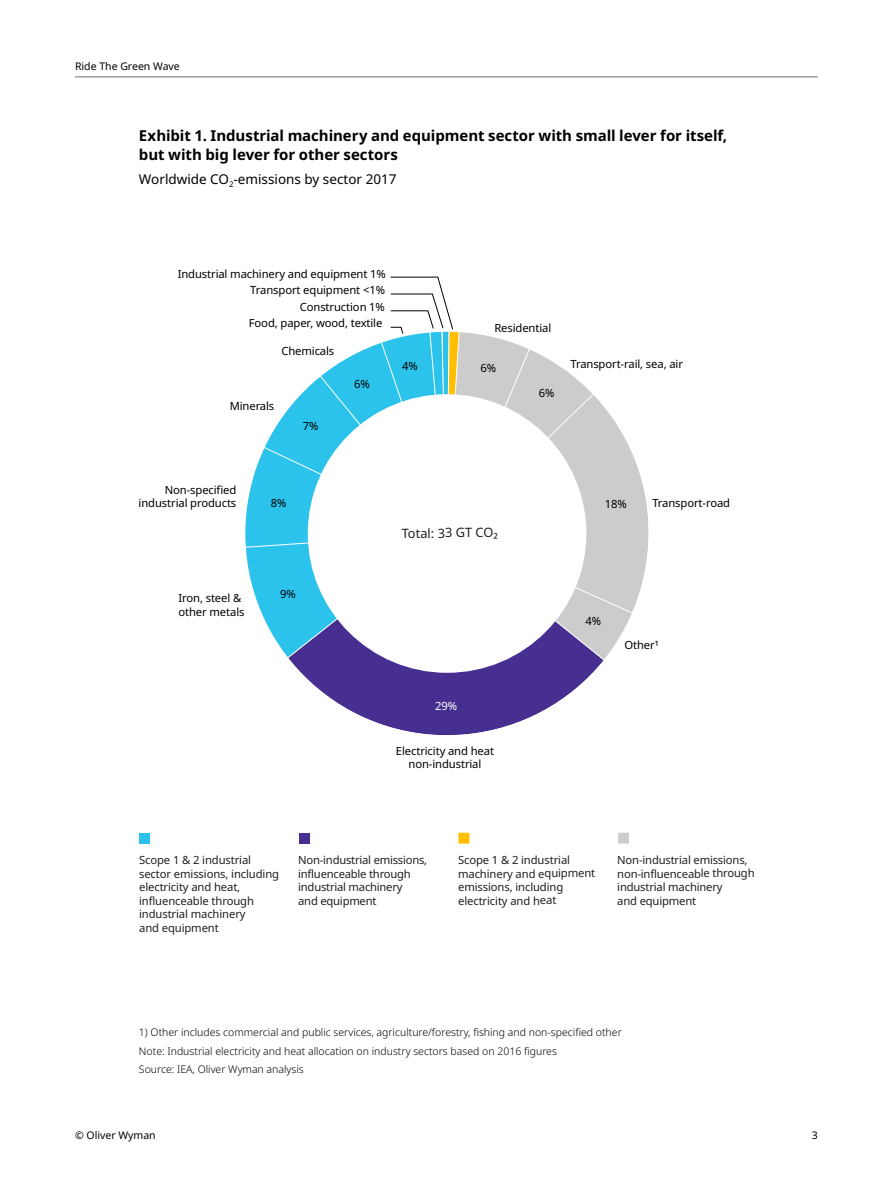
<style>
.page{position:relative;width:893px;height:1188px;background:#fff}
.page>*{position:absolute;margin:0;border:0;box-sizing:border-box;transform-origin:0 0}
.t1{font:700 15px/19.5px "Noto Sans";letter-spacing:-.005em;color:#000}
.t2{font:13.5px "Noto Sans";color:#000}
.t3{font:12.9px "Noto Sans";color:#231f20}
.t4{font:11.25px/13.5px "Noto Sans";letter-spacing:-.01em;color:#231f20}
.t5{font:11.25px/13.5px "Noto Sans";letter-spacing:-.01em;color:#000;text-align:center}
.t6{font:11.25px "Noto Sans";color:#fff}
.t7{font:300 10.5px "Noto Sans";color:#000}
.t8{font:10.5px "Noto Sans";color:#000}
.t9{font:9px "Noto Sans";color:#231f20}
.s1{font-size:13.35px}
</style>
<div class="page">
<hr style="left:75px;top:77px;width:743px;height:1px;background:#6d6e71">
<svg style="left:293px;top:664px;width:308px;height:70px;fill:#472f92"></svg>
<div style="left:458px;top:833px;width:11px;height:11px;background:#ffbe00"></div>
<div style="left:618px;top:833px;width:11px;height:11px;background:#ccc"></div>
<div style="left:139px;top:833px;width:11px;height:11px;background:#2bc3ec"></div>
<div style="left:299px;top:833px;width:11px;height:11px;background:#472f92"></div>
<svg style="left:245px;top:277px;width:404px;height:387px"></svg>
<p class="t8" style="left:75px;top:59px;width:106px">Ride The Green Wave</p>
<h1 class="t1" style="left:139px;top:126px;width:590px">Exhibit 1. Industrial machinery and equipment sector with small lever for itself, but with big lever for other sectors</h1>
<p class="t2" style="left:139px;top:170px;width:259px">Worldwide CO<sub>2</sub><span class="s1">-</span>emissions by sector 2017</p>
<p class="t5" style="left:178px;top:267px;width:210px">Industrial machinery and equipment 1%</p>
<p class="t5" style="left:250px;top:283px;width:136px">Transport equipment &lt;1%</p>
<p class="t5" style="left:300px;top:300px;width:87px">Construction 1%</p>
<p class="t5" style="left:249px;top:317px;width:135px">Food, paper, wood, textile</p>
<p class="t5" style="left:281px;top:344px;width:54px">Chemicals</p>
<p class="t5" style="left:230px;top:399px;width:46px">Minerals</p>
<p class="t5" style="left:303px;top:420px;width:17px">7%</p>
<p class="t5" style="left:354px;top:378px;width:17px">6%</p>
<p class="t5" style="left:494px;top:322px;width:58px">Residential</p>
<p class="t5" style="left:402px;top:360px;width:17px">4%</p>
<p class="t5" style="left:480px;top:361px;width:17px">6%</p>
<p class="t5" style="left:539px;top:386px;width:17px">6%</p>
<p class="t5" style="left:570px;top:357px;width:114px">Transport-rail, sea, air</p>
<p class="t5" style="left:139px;top:483px;width:99px;text-align:right">Non-specified industrial products</p>
<p class="t5" style="left:271px;top:496px;width:17px">8%</p>
<p class="t5" style="left:178px;top:591px;width:68px;text-align:left">Iron, steel &amp; other metals</p>
<p class="t5" style="left:280px;top:588px;width:17px">9%</p>
<p class="t3" style="left:401px;top:524px;width:98px;rotate:-1deg">Total: 33 GT CO₂</p>
<p class="t9" style="left:400px;top:533px;width:68px;rotate:-1deg">Total: 33 GT CO₂</p>
<p class="t6" style="left:435px;top:698px;width:23px">29%</p>
<p class="t5" style="left:396px;top:744px;width:100px">Electricity and heat non-industrial</p>
<p class="t5" style="left:605px;top:497px;width:23px">18%</p>
<p class="t5" style="left:652px;top:496px;width:79px">Transport-road</p>
<p class="t5" style="left:585px;top:614px;width:17px">4%</p>
<p class="t5" style="left:624px;top:638px;width:36px">Other1</p>
<p class="t4" style="left:139px;top:853px;width:141px">Scope 1 &amp; 2 industrial sector emissions, including electricity and heat, influenceable through industrial machinery<br>and equipment</p>
<p class="t4" style="left:298px;top:853px;width:131px">Non-industrial emissions, influenceable through industrial machinery<br>and equipment</p>
<p class="t4" style="left:458px;top:853px;width:139px">Scope 1 &amp; 2 industrial machinery and equipment emissions, including electricity and heat</p>
<p class="t4" style="left:617px;top:853px;width:139px">Non-industrial emissions, non-influenceable through industrial machinery<br>and equipment</p>
<p class="t7" style="left:139px;top:1025px;width:484px">1) Other includes commercial and public services, agriculture/forestry, fishing and non-specified other</p>
<p class="t7" style="left:139px;top:1062px;width:166px">Source: IEA, Oliver Wyman analysis</p>
<p class="t7" style="left:139px;top:1044px;width:420px">Note: Industrial electricity and heat allocation on industry sectors based on 2016 figures</p>
<p class="t8" style="left:75px;top:1127px;width:82px">© Oliver Wyman</p>
<p class="t8" style="left:812px;top:1127px;width:8px">3</p>
</div>
